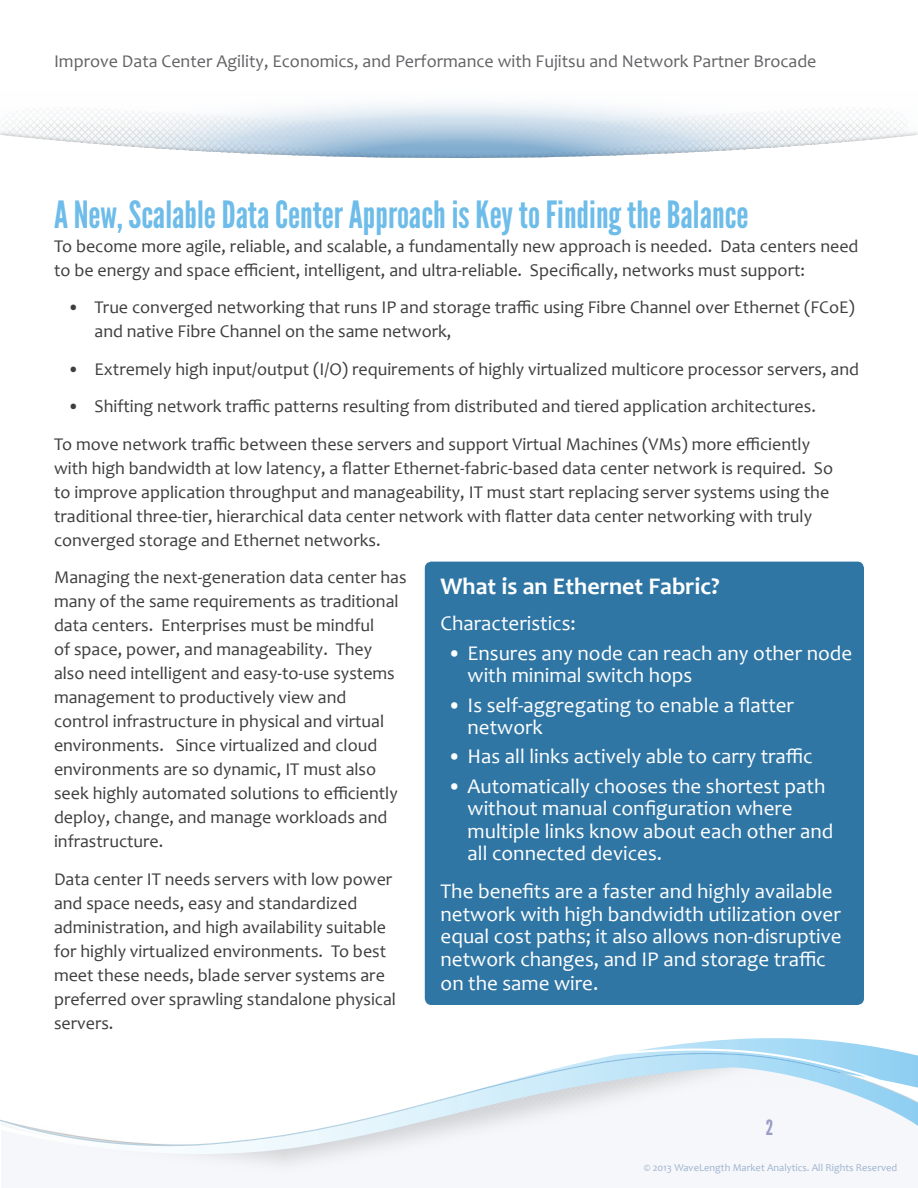
<style>
.page{position:relative;width:918px;height:1188px;background:#fff}
.page>*{position:absolute;margin:0;border:0;box-sizing:border-box;transform-origin:0 0}
.SubHead{font:37.5px "League Gothic";color:#6dbce9}
.Body{font:700 24px "Candara";color:#fff}
.Body-2{font:21px/22.5px "Candara";color:#fff}
.Nav_inactive{font:21px "League Gothic";color:#9b9bc6}
.Body-3{font:18px/24px "Candara";color:#3e3e3f}
.t1{font:18px "Candara";color:#636366}
.t2{font:10.5px "Candara";color:#9fb3cf}
</style>
<div class="page">
<svg style="left:637px;top:1038px;width:274px;height:16px"></svg>
<svg style="left:1px;top:1054px;width:917px;height:101px"></svg>
<svg style="left:1px;top:103px;width:906px;height:26px"></svg>
<img style="left:0;top:129px;width:918px;height:7px">
<svg style="left:12px;top:136px;width:893px;height:23px"></svg>
<div style="left:425px;top:562px;width:439px;height:443px;background:#2f76a5;border-radius:7px"></div>
<p class="t1" style="left:54px;top:50px;width:764px">Improve Data Center Agility, Economics, and Performance with Fujitsu and Network Partner Brocade</p>
<p class="SubHead" style="left:54px;top:193px;width:696px">A New, Scalable Data Center Approach is Key to Finding the Balance</p>
<p class="Body-3" style="left:54px;top:234px;width:806px">To become more agile, reliable, and scalable, a fundamentally new approach is needed. Data centers need to be energy and space efficient, intelligent, and ultra-reliable. Specifically, networks must support:</p>
<p class="Body-3" style="left:94px;top:295px;width:762px;text-indent:-27px">• True converged networking that runs IP and storage traffic using Fibre Channel over Ethernet (FCoE) and native Fibre Channel on the same network,</p>
<p class="Body-3" style="left:68px;top:357px;width:793px">• Extremely high input/output (I/O) requirements of highly virtualized multicore processor servers, and</p>
<p class="Body-3" style="left:68px;top:394px;width:750px">• Shifting network traffic patterns resulting from distributed and tiered application architectures.</p>
<p class="Body-3" style="left:54px;top:432px;width:781px">To move network traffic between these servers and support Virtual Machines (VMs) more efficiently with high bandwidth at low latency, a flatter Ethernet-fabric-based data center network is required. So to improve application throughput and manageability, IT must start replacing server systems using the traditional three-tier, hierarchical data center network with flatter data center networking with truly converged storage and Ethernet networks.</p>
<p class="Body-3" style="left:54px;top:565px;width:354px">Managing the next-generation data center has many of the same requirements as traditional data centers. Enterprises must be mindful<br>of space, power, and manageability. They also need intelligent and easy-to-use systems management to productively view and<br>control infrastructure in physical and virtual environments. Since virtualized and cloud environments are so dynamic, IT must also seek highly automated solutions to efficiently deploy, change, and manage workloads and infrastructure.</p>
<p class="Body-3" style="left:54px;top:867px;width:344px">Data center IT needs servers with low power and space needs, easy and standardized administration, and high availability suitable for highly virtualized environments. To best meet these needs, blade server systems are preferred over sprawling standalone physical servers.</p>
<p class="Body" style="left:441px;top:571px;width:281px">What is an Ethernet Fabric?</p>
<p class="Body-2" style="left:441px;top:612px;width:137px">Characteristics:</p>
<p class="Body-2" style="left:468px;top:642px;width:386px;text-indent:-20px">• Ensures any node can reach any other node with minimal switch hops</p>
<p class="Body-2" style="left:468px;top:693px;width:328px;text-indent:-20px">• Is self-aggregating to enable a flatter network</p>
<p class="Body-2" style="left:447px;top:745px;width:367px">• Has all links actively able to carry traffic</p>
<p class="Body-2" style="left:468px;top:774px;width:367px;text-indent:-20px">• Automatically chooses the shortest path without manual configuration where multiple links know about each other and all connected devices.</p>
<p class="Body-2" style="left:441px;top:880px;width:403px">The benefits are a faster and highly available network with high bandwidth utilization over equal cost paths; it also allows non-disruptive network changes, and IP and storage traffic on the same wire.</p>
<p class="Nav_inactive" style="left:766px;top:1116px;width:9px">2</p>
<p class="t2" style="left:644px;top:1161px;width:255px">© 2013 WaveLength Market Analytics. All Rights Reserved</p>
</div>
